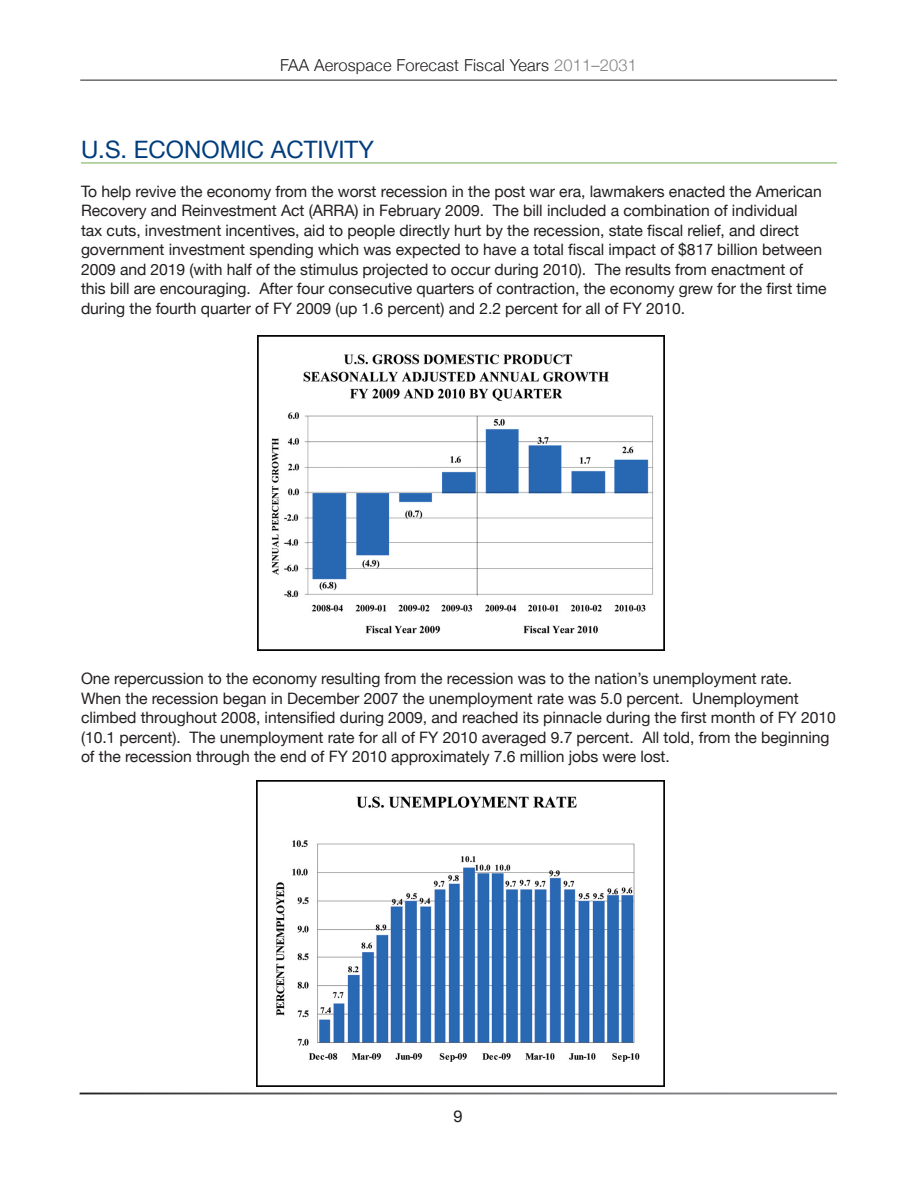
<style>
.page{position:relative;width:918px;height:1188px;background:#fff}
.page>*{position:absolute;margin:0;border:0;box-sizing:border-box;transform-origin:0 0}
.t1{font:24px "Helvetica Neue";color:#013d7d}
.t2{font:300 16.5px "Helvetica Neue";letter-spacing:.01em;color:#231f20}
.t3{font:16.5px "Helvetica Neue";color:#231f20}
.t4{font:15.75px/19.5px "Helvetica Neue";letter-spacing:-.005em;color:#231f20}
.s1{color:#808285}
</style>
<div class="page">
<hr style="left:80px;top:80px;width:757px;height:1px;background:#231f20">
<hr style="left:81px;top:162px;width:756px;height:2px;background:#9fc887">
<img style="left:257px;top:780px;width:408px;height:306px">
<img style="left:257px;top:336px;width:408px;height:315px">
<p class="t2" style="left:280px;top:55px;width:359px">FAA Aerospace Forecast Fiscal Years <span class="s1">2011–2031</span></p>
<h1 class="t1" style="left:81px;top:135px;width:85px">U.S. Economic</h1>
<h1 class="t1" style="left:271px;top:135px;width:105px">Activity</h1>
<p class="t4" style="left:81px;top:181px;width:747px">To help revive the economy from the worst recession in the post war era, lawmakers enacted the American Recovery and Reinvestment Act (ARRA) in February 2009. The bill included a combination of individual<br>tax cuts, investment incentives, aid to people directly hurt by the recession, state fiscal relief, and direct government investment spending which was expected to have a total fiscal impact of $817 billion between 2009 and 2019 (with half of the stimulus projected to occur during 2010). The results from enactment of this bill are encouraging. After four consecutive quarters of contraction, the economy grew for the first time during the fourth quarter of FY 2009 (up 1.6 percent) and 2.2 percent for all of FY 2010.</p>
<p class="t4" style="left:81px;top:669px;width:756px">One repercussion to the economy resulting from the recession was to the nation’s unemployment rate.<br>When the recession began in December 2007 the unemployment rate was 5.0 percent. Unemployment climbed throughout 2008, intensified during 2009, and reached its pinnacle during the first month of FY 2010 (10.1 percent). The unemployment rate for all of FY 2010 averaged 9.7 percent. All told, from the beginning of the recession through the end of FY 2010 approximately 7.6 million jobs were lost.</p>
<p class="t3" style="left:454px;top:1106px;width:11px">9</p>
</div>
